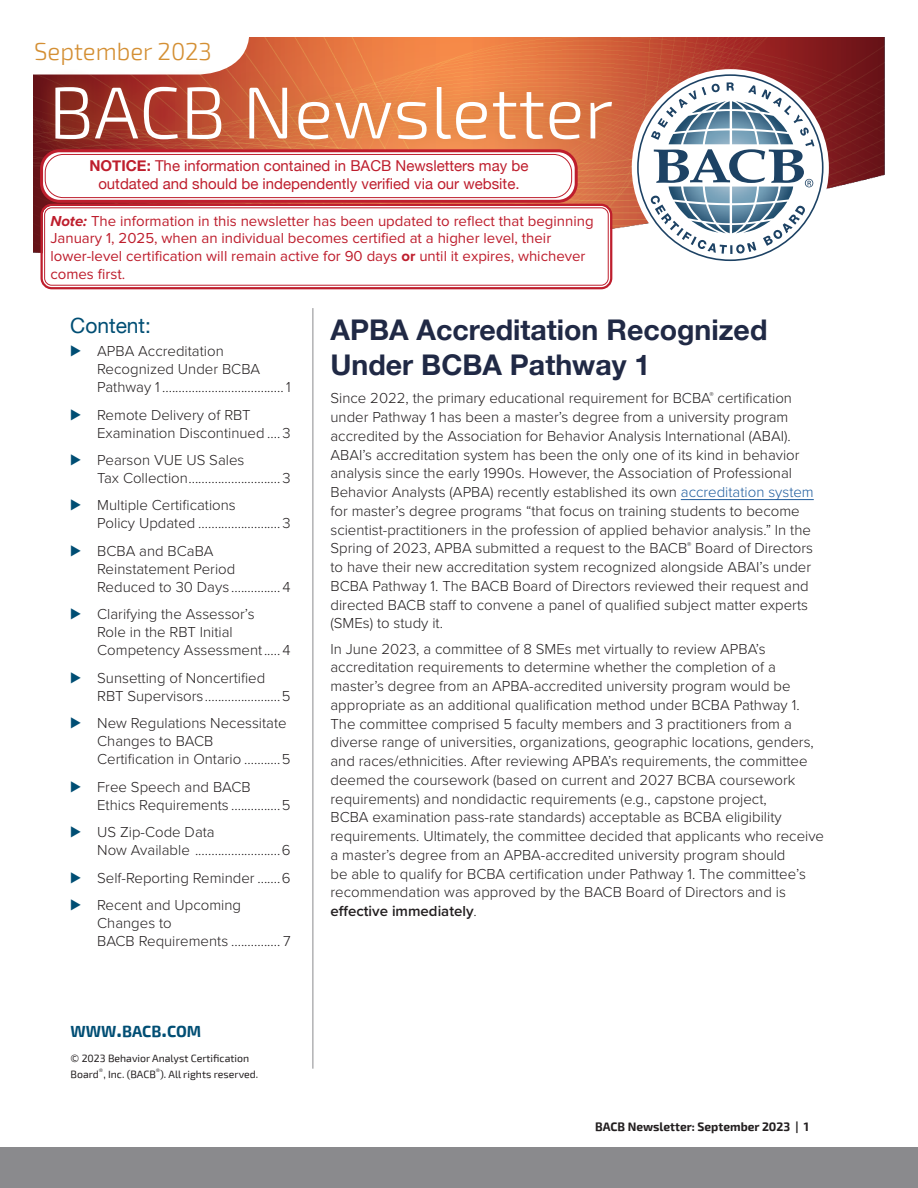
<style>
.page{position:relative;width:918px;height:1188px;background:#fff}
.page>*{position:absolute;margin:0;border:0;box-sizing:border-box;transform-origin:0 0}
.BACB_Newsletter-head{font:300 73.5px "Exo 2";color:#fff}
.Head_1{font:700 28.5px/34.2px "Helvetica Neue";color:#202945}
.Month_Year{font:300 24.45px "Exo 2";color:#d48f33}
.Section_Header__H2{font:21px "Helvetica Neue";color:#004e74}
.t1{font:700 15.75px "Exo 2";color:#004e74}
.Body_Text{font:300 15px/18.8px "Proxima Nova";color:#231f20}
.Note-red{font:15px/17.5px "Proxima Nova";color:#be1e2d}
.t2{font:15px/18px "Helvetica Neue";color:#be1e2d;text-align:center}
.t3{font:700 12px "Exo 2";color:#231f20}
.t4{font:10.5px/16.2px "Exo 2";color:#231f20}
.s1{font-weight:700}
.s2{font-weight:700;font-style:italic}
.s3{font-size:18px;color:#004e74}
.s4{color:#215e9e}
.s5{font-weight:600}
.s6{font-size:22.5px}
</style>
<div class="page">
<div style="left:0;top:1148px;width:918px;height:40px;background:#8a8a8d"></div>
<img style="left:34px;top:38px;width:850px;height:220px">
<svg style="left:33px;top:38px;width:216px;height:37px"></svg>
<div style="left:37px;top:68px;width:592px;height:90px;background:#bf7329;opacity:.5"></div>
<div style="left:632px;top:69px;width:197px;height:197px;background:#fff;border-radius:50%"></div>
<svg style="left:637px;top:74px;width:187px;height:187px"></svg>
<svg style="left:42px;top:151px;width:534px;height:50px"></svg>
<div style="left:40px;top:149px;width:538px;height:54px;border:3px solid #be1e2d;border-radius:18px"></div>
<div style="left:45px;top:154px;width:527px;height:44px;background:#fff;border-radius:18px"></div>
<div style="left:45px;top:154px;width:527px;height:44px;border:1px solid #be1e2d;border-radius:18px"></div>
<div style="left:43px;top:206px;width:567px;height:81px;background:#fff;border-radius:9px"></div>
<div style="left:41px;top:204px;width:571px;height:85px;border:2px solid #be1e2d;border-radius:10px"></div>
<div style="left:44px;top:207px;width:565px;height:79px;border:1px solid #be1e2d;border-radius:7px"></div>
<hr style="left:313px;top:308px;width:1px;height:761px;background:#8a8a8d">
<hr style="left:681px;top:499px;width:133px;height:1px;background:#215e9e">
<p class="Month_Year" style="left:34px;top:37px;width:179px">September 2023</p>
<p class="BACB_Newsletter-head" style="left:49px;top:70px;width:566px">BACB Newsletter</p>
<p class="t2" style="left:90px;top:158px;width:440px"><span class="s1">NOTICE:</span> The information contained in BACB Newsletters may be outdated and should be independently verified via our website.</p>
<p class="Note-red" style="left:50px;top:213px;width:545px"><span class="s2">Note:</span> The information in this newsletter has been updated to reflect that beginning January 1, 2025, when an individual becomes certified at a higher level, their lower-level certification will remain active for 90 days <span class="s1">or</span> until it expires, whichever comes first.</p>
<h2 class="Section_Header__H2" style="left:70px;top:310px;width:82px">Content:</h2>
<p class="Body_Text" style="left:97px;top:341px;width:195px;line-height:18px;text-indent:-27px"><span class="s3">⊲</span> APBA Accreditation<br>Recognized Under BCBA<br>Pathway 1 ..................................... 1</p>
<p class="Body_Text" style="left:97px;top:405px;width:195px;line-height:18px;text-indent:-27px"><span class="s3">⊲</span> Remote Delivery of RBT<br>Examination Discontinued .... 3</p>
<p class="Body_Text" style="left:97px;top:450px;width:195px;line-height:18px;text-indent:-27px"><span class="s3">⊲</span> Pearson VUE US Sales<br>Tax Collection............................ 3</p>
<p class="Body_Text" style="left:97px;top:496px;width:195px;line-height:18px;text-indent:-27px"><span class="s3">⊲</span> Multiple Certifications<br>Policy Updated ......................... 3</p>
<p class="Body_Text" style="left:97px;top:541px;width:195px;line-height:18px;text-indent:-27px"><span class="s3">⊲</span> BCBA and BCaBA<br>Reinstatement Period<br>Reduced to 30 Days ............... 4</p>
<p class="Body_Text" style="left:97px;top:604px;width:195px;line-height:18px;text-indent:-27px"><span class="s3">⊲</span> Clarifying the Assessor’s<br>Role in the RBT Initial<br>Competency Assessment..... 4</p>
<p class="Body_Text" style="left:97px;top:668px;width:195px;line-height:18px;text-indent:-27px"><span class="s3">⊲</span> Sunsetting of Noncertified<br>RBT Supervisors.......................5</p>
<p class="Body_Text" style="left:97px;top:713px;width:195px;line-height:18px;text-indent:-27px"><span class="s3">⊲</span> New Regulations Necessitate<br>Changes to BACB<br>Certification in Ontario ...........5</p>
<p class="Body_Text" style="left:97px;top:777px;width:195px;line-height:18px;text-indent:-27px"><span class="s3">⊲</span> Free Speech and BACB<br>Ethics Requirements ...............5</p>
<p class="Body_Text" style="left:97px;top:822px;width:195px;line-height:18px;text-indent:-27px"><span class="s3">⊲</span> US Zip-Code Data<br>Now Available ..........................6</p>
<p class="Body_Text" style="left:70px;top:867px;width:222px"><span class="s3">⊲</span> Self-Reporting Reminder .......6</p>
<p class="Body_Text" style="left:97px;top:895px;width:195px;line-height:18px;text-indent:-27px"><span class="s3">⊲</span> Recent and Upcoming<br>Changes to<br>BACB Requirements ............... 7</p>
<h1 class="Head_1" style="left:330px;top:314px;width:438px">APBA Accreditation Recognized<br>Under BCBA Pathway 1</h1>
<p class="Body_Text" style="left:330px;top:388px;width:485px">Since 2022, the primary educational requirement for BCBA<sup>®</sup> certification under Pathway 1 has been a master’s degree from a university program accredited by the Association for Behavior Analysis International (ABAI).<br>ABAI’s accreditation system has been the only one of its kind in behavior analysis since the early 1990s. However, the Association of Professional Behavior Analysts (APBA) recently established its own <span class="s4">accreditation system </span>for master’s degree programs “that focus on training students to become scientist-practitioners in the profession of applied behavior analysis.” In the Spring of 2023, APBA submitted a request to the BACB<sup>®</sup> Board of Directors to have their new accreditation system recognized alongside ABAI’s under BCBA Pathway 1. The BACB Board of Directors reviewed their request and directed BACB staff to convene a panel of qualified subject matter experts (SMEs) to study it.</p>
<p class="Body_Text" style="left:330px;top:638px;width:495px">In June 2023, a committee of 8 SMEs met virtually to review APBA’s accreditation requirements to determine whether the completion of a master’s degree from an APBA-accredited university program would be appropriate as an additional qualification method under BCBA Pathway 1.<br>The committee comprised 5 faculty members and 3 practitioners from a diverse range of universities, organizations, geographic locations, genders, and races/ethnicities. After reviewing APBA’s requirements, the committee deemed the coursework (based on current and 2027 BCBA coursework requirements) and nondidactic requirements (e.g., capstone project,<br>BCBA examination pass-rate standards) acceptable as BCBA eligibility requirements. Ultimately, the committee decided that applicants who receive a master’s degree from an APBA-accredited university program should<br>be able to qualify for BCBA certification under Pathway 1. The committee’s recommendation was approved by the BACB Board of Directors and is <span class="s5">effective immediately</span>.</p>
<p class="t1" style="left:71px;top:1022px;width:132px">WWW<span class="s6">.</span>BACB<span class="s6">.</span>COM</p>
<p class="t4" style="left:71px;top:1050px;width:189px">© 2023 Behavior Analyst Certification<br>Board<sup>®</sup>, Inc. (BACB<sup>®</sup>). All rights reserved.</p>
<p class="t3" style="left:595px;top:1119px;width:215px">BACB Newsletter: September 2023 | 1</p>
</div>
